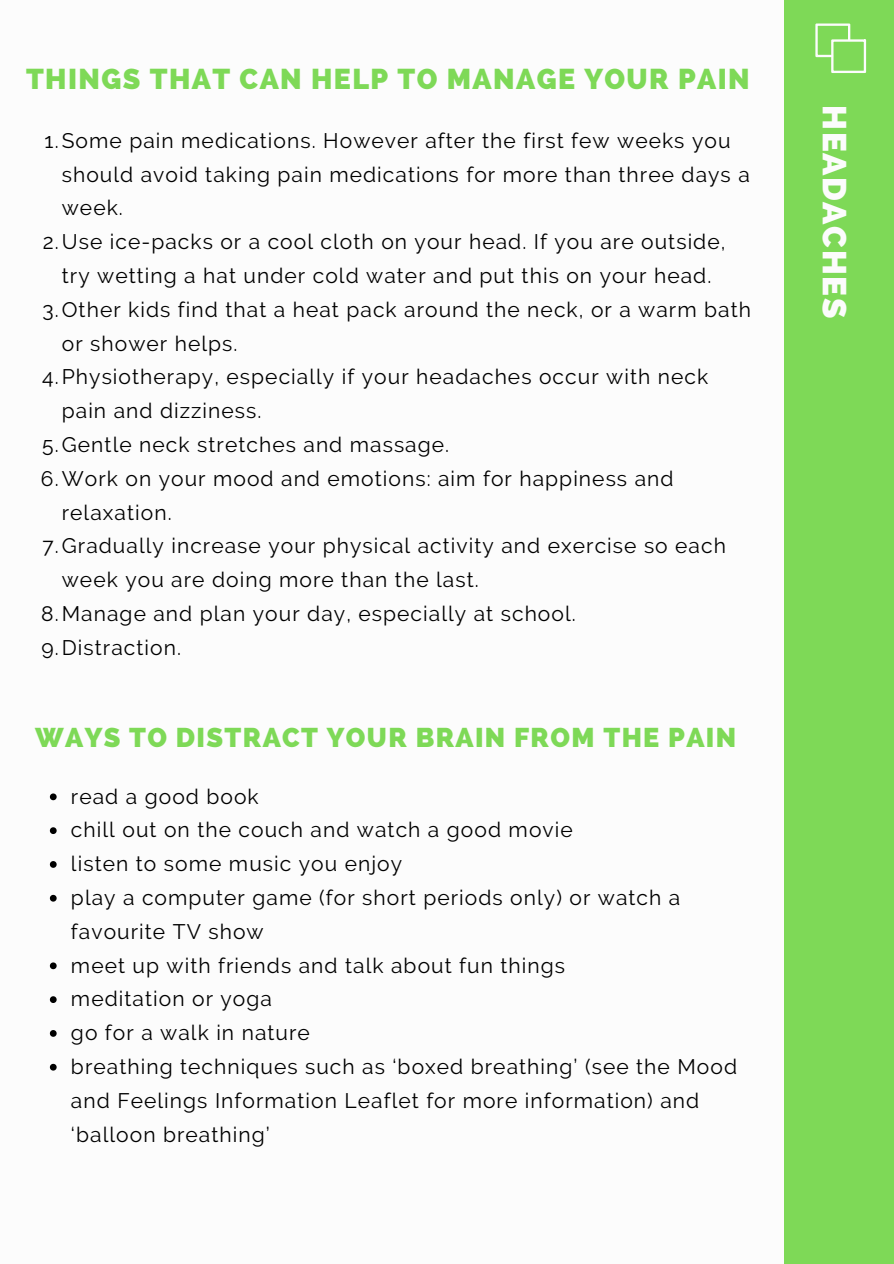
<style>
.page{position:relative;width:894px;height:1264px;background:#fff}
.page>*{position:absolute;margin:0;border:0;box-sizing:border-box;transform-origin:0 0}
.t1{font:800 33.15px "Raleway";letter-spacing:.05em;color:#fcfcfc}
.t2{font:800 28.5px "Raleway";letter-spacing:.05em;color:#7ed957}
.t3{font:800 27px "Raleway";letter-spacing:.05em;color:#7ed957}
.t4{font:21px/33.8px "Raleway";letter-spacing:.05em;color:#000}
</style>
<div class="page">
<div style="left:784px;top:0;width:109px;height:1263px;background:#7ed957"></div>
<svg style="left:815px;top:23px;width:50px;height:50px"></svg>
<svg style="left:50px;top:793px;width:7px;height:7px"></svg>
<svg style="left:50px;top:827px;width:7px;height:7px"></svg>
<svg style="left:50px;top:861px;width:7px;height:6px"></svg>
<svg style="left:50px;top:894px;width:7px;height:7px"></svg>
<svg style="left:50px;top:962px;width:7px;height:7px"></svg>
<svg style="left:50px;top:996px;width:7px;height:7px"></svg>
<svg style="left:50px;top:1030px;width:7px;height:6px"></svg>
<svg style="left:50px;top:1063px;width:7px;height:7px"></svg>
<h2 class="t2" style="left:26px;top:63px;width:725px">THINGS THAT CAN HELP TO MANAGE YOUR PAIN</h2>
<p class="t4" style="left:45px;top:123px;width:687px">1.Some pain medications. However after the first few weeks you</p>
<p class="t4" style="left:62px;top:157px;width:689px">should avoid taking pain medications for more than three days a</p>
<p class="t4" style="left:62px;top:191px;width:63px">week.</p>
<p class="t4" style="left:43px;top:225px;width:684px">2.Use ice-packs or a cool cloth on your head. If you are outside,</p>
<p class="t4" style="left:62px;top:259px;width:651px">try wetting a hat under cold water and put this on your head.</p>
<p class="t4" style="left:42px;top:292px;width:710px">3.Other kids find that a heat pack around the neck, or a warm bath</p>
<p class="t4" style="left:62px;top:326px;width:177px">or shower helps.</p>
<p class="t4" style="left:42px;top:360px;width:667px">4.Physiotherapy, especially if your headaches occur with neck</p>
<p class="t4" style="left:62px;top:394px;width:201px">pain and dizziness.</p>
<p class="t4" style="left:42px;top:427px;width:408px">5.Gentle neck stretches and massage.</p>
<p class="t4" style="left:41px;top:461px;width:634px">6.Work on your mood and emotions: aim for happiness and</p>
<p class="t4" style="left:62px;top:495px;width:111px">relaxation.</p>
<p class="t4" style="left:42px;top:529px;width:685px">7.Gradually increase your physical activity and exercise so each</p>
<p class="t4" style="left:62px;top:563px;width:418px">week you are doing more than the last.</p>
<p class="t4" style="left:41px;top:596px;width:536px">8.Manage and plan your day, especially at school.</p>
<p class="t4" style="left:41px;top:630px;width:141px">9.Distraction.</p>
<p class="t3" style="left:35px;top:721px;width:702px">WAYS TO DISTRACT YOUR BRAIN FROM THE PAIN</p>
<p class="t4" style="left:71px;top:779px;width:667px">read a good book<br>chill out on the couch and watch a good movie<br>listen to some music you enjoy<br>play a computer game (for short periods only) or watch a favourite TV show<br>meet up with friends and talk about fun things<br>meditation or yoga<br>go for a walk in nature<br>breathing techniques such as ‘boxed breathing’ (see the Mood and Feelings Information Leaflet for more information) and ‘balloon breathing’</p>
<h1 class="t1" style="left:853px;top:105px;width:214px;rotate:90deg">HEADACHES</h1>
</div>
